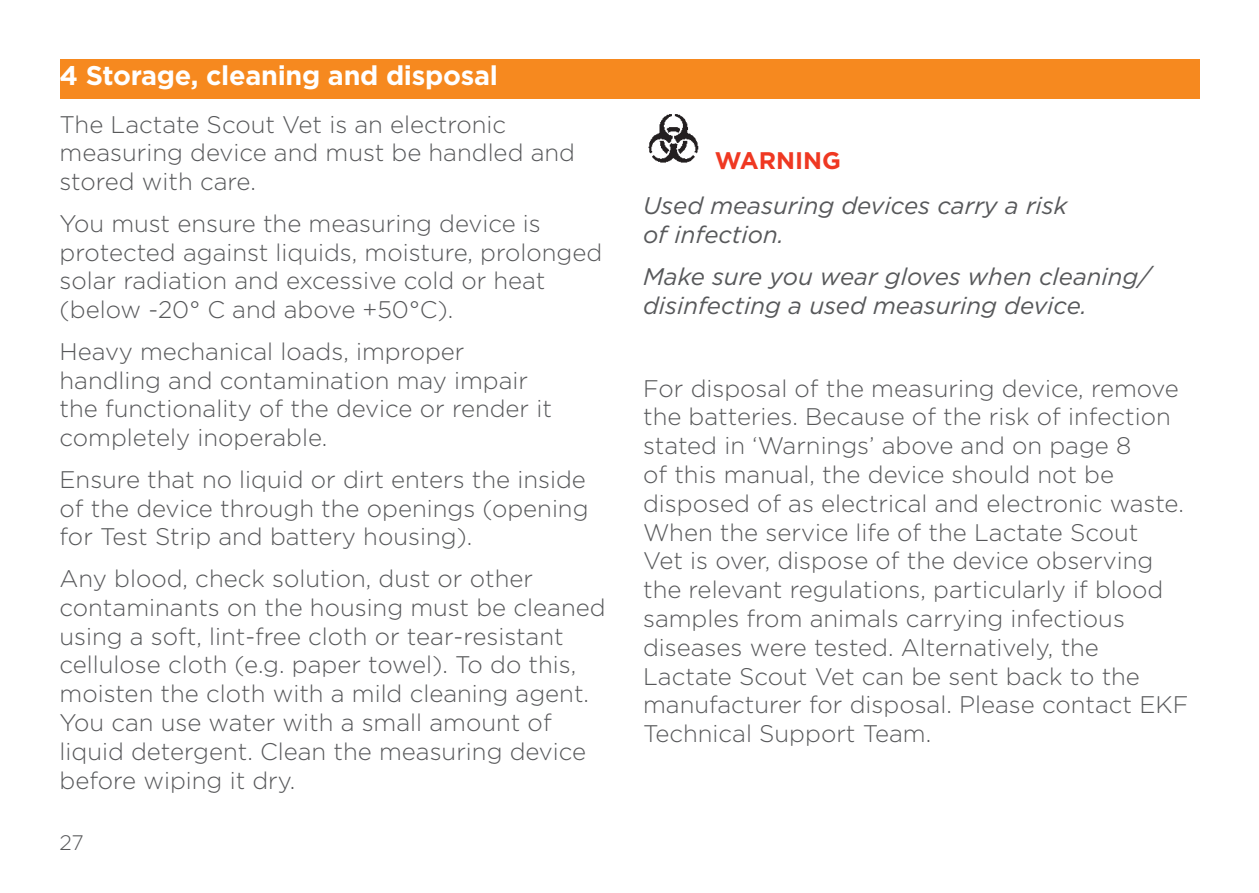
<style>
.page{position:relative;width:1259px;height:893px;background:#fff}
.page>*{position:absolute;margin:0;border:0;box-sizing:border-box;transform-origin:0 0}
.Body_Copy{font:700 27px "Gotham";letter-spacing:-.01em;color:#fff}
.Body_text{font:300 24px/28.8px "Gotham";color:#57585a}
.Body_text-2{font:italic 24px/28.8px "Gotham";color:#57585a}
.Heading_1{font:700 24px "Gotham";color:#ef3822}
.t1{font:300 21px "Gotham";color:#57585a}
</style>
<div class="page">
<div style="left:60px;top:60px;width:1139px;height:39px;background:#f6891f"></div>
<img style="left:648px;top:114px;width:51px;height:49px">
<p class="Body_Copy" style="left:60px;top:57px;width:440px">4 Storage, cleaning and disposal</p>
<p class="Body_text" style="left:60px;top:109px;width:517px">The Lactate Scout Vet is an electronic measuring device and must be handled and stored with care.</p>
<p class="Body_text" style="left:60px;top:208px;width:544px">You must ensure the measuring device is protected against liquids, moisture, prolonged solar radiation and excessive cold or heat (below -20° C and above +50°C).</p>
<p class="Body_text" style="left:60px;top:336px;width:494px">Heavy mechanical loads, improper handling and contamination may impair the functionality of the device or render it completely inoperable.</p>
<p class="Body_text" style="left:60px;top:464px;width:530px;text-align:justify">Ensure that no liquid or dirt enters the inside of the device through the openings (opening for Test Strip and battery housing).</p>
<p class="Body_text" style="left:60px;top:563px;width:547px">Any blood, check solution, dust or other contaminants on the housing must be cleaned using a soft, lint-free cloth or tear-resistant cellulose cloth (e.g. paper towel). To do this, moisten the cloth with a mild cleaning agent.<br>You can use water with a small amount of liquid detergent. Clean the measuring device before wiping it dry.</p>
<p class="t1" style="left:60px;top:830px;width:26px">27</p>
<p class="Heading_1" style="left:715px;top:144px;width:127px">WARNING</p>
<p class="Body_text-2" style="left:643px;top:191px;width:426px">Used measuring devices carry a risk of infection.</p>
<p class="Body_text-2" style="left:643px;top:261px;width:509px">Make sure you wear gloves when cleaning/ disinfecting a used measuring device.</p>
<p class="Body_text" style="left:643px;top:373px;width:547px">For disposal of the measuring device, remove the batteries. Because of the risk of infection stated in ‘Warnings’ above and on page 8<br>of this manual, the device should not be disposed of as electrical and electronic waste.<br>When the service life of the Lactate Scout<br>Vet is over, dispose of the device observing the relevant regulations, particularly if blood samples from animals carrying infectious diseases were tested. Alternatively, the Lactate Scout Vet can be sent back to the manufacturer for disposal. Please contact EKF Technical Support Team.</p>
</div>
